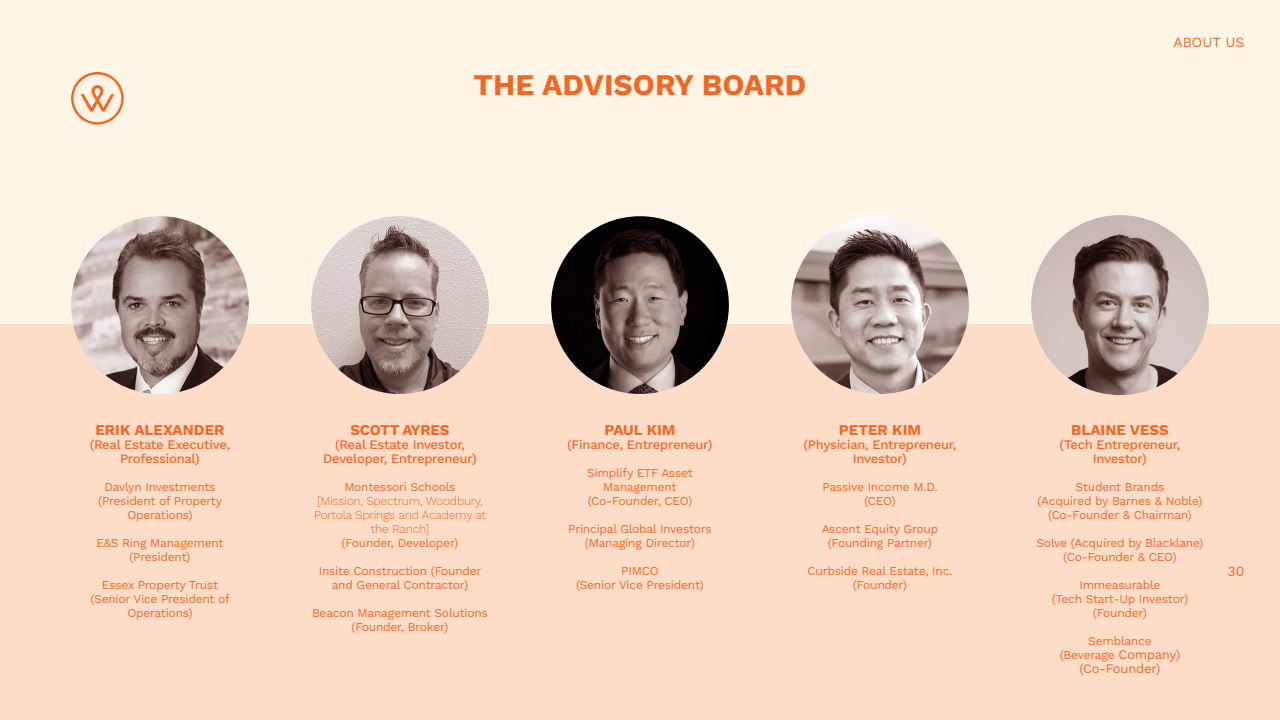
<style>
.page{position:relative;width:1280px;height:720px;background:#fff5e6}
.page>*{position:absolute;margin:0;border:0;box-sizing:border-box;transform-origin:0 0}
.t1{font:700 30px "Work Sans";color:#f26724}
.t2{font:700 15px "Work Sans";color:#f26829}
.t3{font:700 15px "Work Sans";letter-spacing:-.02em;color:#f26829}
.t4{font:14px "Work Sans";color:#f26724}
.t5{font:500 13px/14px "Work Sans";letter-spacing:-.02em;color:#f26829;text-align:center}
.t6{font:13px "Work Sans";letter-spacing:-.02em;color:#f26829}
.t7{font:12px/14px "Work Sans";letter-spacing:-.02em;color:#f26829;text-align:center}
.t8{font:300 12px/14px "Work Sans";letter-spacing:-.02em;color:#f26829;text-align:center}
.s1{font-size:13px}
</style>
<div class="page">
<div style="left:0;top:324px;width:1280px;height:396px;background:#fdddc8"></div>
<svg style="left:71px;top:72px;width:53px;height:53px"></svg>
<img style="left:71px;top:216px;width:178px;height:178px;border-radius:89px">
<img style="left:551px;top:216px;width:178px;height:178px;border-radius:89px">
<img style="left:1031px;top:215px;width:178px;height:180px">
<img style="left:791px;top:216px;width:178px;height:178px;border-radius:89px">
<img style="left:311px;top:216px;width:178px;height:178px;border-radius:89px">
<h1 class="t1" style="left:474px;top:67px;width:334px">THE ADVISORY BOARD</h1>
<p class="t4" style="left:1174px;top:34px;width:72px">ABOUT US</p>
<p class="t2" style="left:96px;top:421px;width:130px">ERIK ALEXANDER</p>
<p class="t5" style="left:90px;top:438px;width:142px">(Real Estate Executive,<br>Professional)</p>
<p class="t7" style="left:98px;top:480px;width:125px">Davlyn Investments (President of Property<br>Operations)</p>
<p class="t7" style="left:96px;top:536px;width:129px">E&amp;S Ring Management (President)</p>
<p class="t7" style="left:91px;top:578px;width:141px">Essex Property Trust (Senior Vice President of<br>Operations)</p>
<p class="t3" style="left:351px;top:421px;width:100px">SCOTT AYRES</p>
<p class="t5" style="left:323px;top:438px;width:155px">(Real Estate Investor,<br>Developer, Entrepreneur)</p>
<p class="t7" style="left:344px;top:480px;width:113px">Montessori Schools</p>
<p class="t8" style="left:314px;top:494px;width:174px">[Mission, Spectrum, Woodbury,<br>Portola Springs and Academy at the Ranch]</p>
<p class="t7" style="left:342px;top:536px;width:118px">(Founder, Developer)</p>
<p class="t7" style="left:319px;top:564px;width:164px">Insite Construction (Founder and General Contractor)</p>
<p class="t7" style="left:312px;top:606px;width:177px">Beacon Management Solutions (Founder, Broker)</p>
<p class="t2" style="left:604px;top:421px;width:73px">PAUL KIM</p>
<p class="t5" style="left:567px;top:438px;width:147px">(Finance, Entrepreneur)</p>
<p class="t7" style="left:587px;top:466px;width:107px">Simplify ETF Asset<br>Management (Co-Founder, CEO)</p>
<p class="t7" style="left:568px;top:522px;width:145px">Principal Global Investors (Managing Director)</p>
<p class="t7" style="left:576px;top:564px;width:129px">PIMCO<br>(Senior Vice President)</p>
<p class="t2" style="left:839px;top:421px;width:84px">PETER KIM</p>
<p class="t5" style="left:804px;top:438px;width:154px">(Physician, Entrepreneur,<br>Investor)</p>
<p class="t7" style="left:822px;top:480px;width:117px">Passive Income M.D. (CEO)</p>
<p class="t7" style="left:822px;top:522px;width:118px">Ascent Equity Group (Founding Partner)</p>
<p class="t7" style="left:808px;top:564px;width:146px">Curbside Real Estate, Inc. (Founder)</p>
<p class="t2" style="left:1071px;top:421px;width:99px">BLAINE VESS</p>
<p class="t5" style="left:1060px;top:438px;width:122px">(Tech Entrepreneur,<br>Investor)</p>
<p class="t7" style="left:1038px;top:480px;width:166px">Student Brands<br>(Acquired by Barnes &amp; Noble) (Co-Founder &amp; Chairman)</p>
<p class="t7" style="left:1036px;top:536px;width:169px">Solve (Acquired by Blacklane) (Co-Founder &amp; CEO)</p>
<p class="t7" style="left:1052px;top:578px;width:138px">Immeasurable<br>(Tech Start-Up Investor) (Founder)</p>
<p class="t7" style="left:1060px;top:634px;width:122px">Semblance (Beverage <span class="s1">Company)</span></p>
<p class="t6" style="left:1080px;top:661px;width:82px">(Co-Founder)</p>
<p class="t4" style="left:1228px;top:563px;width:18px">30</p>
</div>
